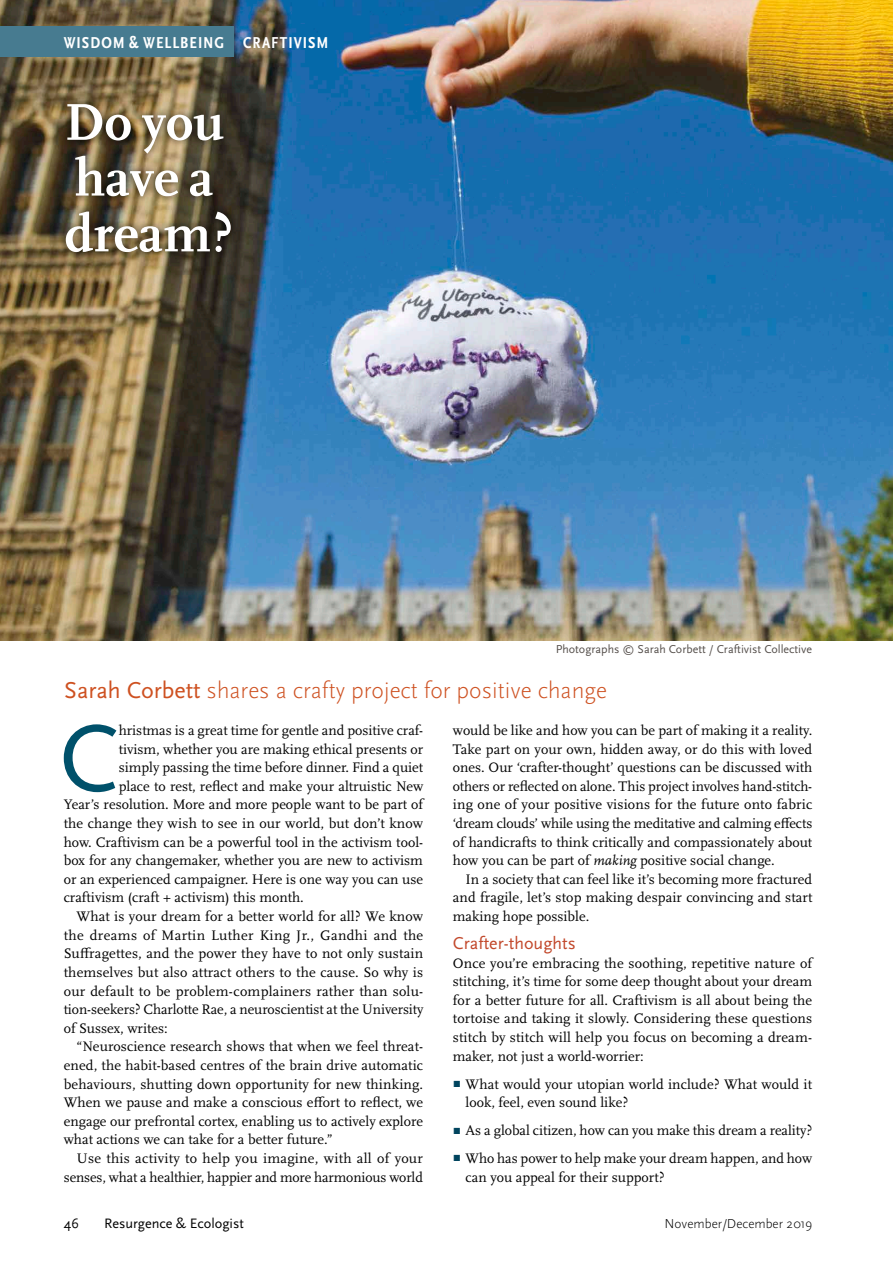
<style>
.page{position:relative;width:893px;height:1263px;background:#fff}
.page>*{position:absolute;margin:0;border:0;box-sizing:border-box;transform-origin:0 0}
.t1{font:99px "Scala Sans Pro";color:#00516b}
.t2{font:700 54px/55.8px "Scala Pro";color:#fff}
.t3{font:300 24px "Scala Sans Pro";color:#ce5121}
.t4{font:18px "Scala Sans Pro";color:#c2482b}
.t5{font:700 condensed 16.5px "Scala Sans Pro";letter-spacing:.06em;color:#fff}
.t6{font:14.4px/18.6px "Scala Pro";color:#000;text-align:justify}
.t7{font:14.4px "Scala Pro";letter-spacing:.025em;color:#000}
.t8{font:14.25px "Scala Sans Pro";color:#000}
.t9{font:300 13.5px "Scala Sans Pro";color:#000}
.t10{font:12px "Scala Sans Pro";color:#57514d}
.s1{font-weight:400}
.s2{font-style:italic}
.s3{font-size:13.5px;color:#00445e}
</style>
<div class="page">
<img style="left:0;top:0;width:893px;height:640px">
<div style="left:0;top:26px;width:234px;height:31px;background:#477b90"></div>
<div style="left:57px;top:96px;width:181px;height:164px;background:#000;opacity:.75"></div>
<p class="t5" style="left:64px;top:33px;width:266px">WISDOM &amp; WELLBEING CRAFTIVISM</p>
<h2 class="t2" style="left:65px;top:95px;width:170px">Do you have a dream?</h2>
<p class="t10" style="left:556px;top:642px;width:258px">Photographs © Sarah Corbett / Craftivist Collective</p>
<h3 class="t3" style="left:64px;top:676px;width:544px"><span class="s1">Sarah Corbett</span> shares a crafty project for positive change</h3>
<h1 class="t1" style="left:59px;top:702px;width:61px">C</h1>
<p class="t6" style="left:119px;top:721px;width:306px">hristmas is a great time for gentle and positive craf-</p>
<p class="t6" style="left:119px;top:740px;width:306px">tivism, whether you are making ethical presents or</p>
<p class="t6" style="left:119px;top:758px;width:306px">simply passing the time before dinner. Find a quiet</p>
<p class="t6" style="left:119px;top:777px;width:306px">place to rest, reflect and make your altruistic New</p>
<p class="t6" style="left:64px;top:796px;width:361px">Year’s resolution. More and more people want to be part of</p>
<p class="t6" style="left:64px;top:814px;width:361px">the change they wish to see in our world, but don’t know</p>
<p class="t6" style="left:64px;top:833px;width:361px">how. Craftivism can be a powerful tool in the activism tool-</p>
<p class="t6" style="left:64px;top:851px;width:361px">box for any changemaker, whether you are new to activism</p>
<p class="t6" style="left:64px;top:870px;width:361px">or an experienced campaigner. Here is one way you can use</p>
<p class="t6" style="left:64px;top:889px;width:242px">craftivism (craft + activism) this month.</p>
<p class="t6" style="left:77px;top:907px;width:348px">What is your dream for a better world for all? We know</p>
<p class="t7" style="left:64px;top:927px;width:361px">the dreams of Martin Luther King Jr., Gandhi and the</p>
<p class="t6" style="left:64px;top:944px;width:361px">Suffragettes, and the power they have to not only sustain</p>
<p class="t6" style="left:64px;top:963px;width:361px">themselves but also attract others to the cause. So why is</p>
<p class="t6" style="left:64px;top:982px;width:361px">our default to be problem-complainers rather than solu-</p>
<p class="t6" style="left:64px;top:1000px;width:361px">tion-seekers? Charlotte Rae, a neuroscientist at the University</p>
<p class="t6" style="left:64px;top:1019px;width:106px">of Sussex, writes:</p>
<p class="t6" style="left:77px;top:1037px;width:348px">“Neuroscience research shows that when we feel threat-</p>
<p class="t6" style="left:64px;top:1056px;width:361px">ened, the habit-based centres of the brain drive automatic</p>
<p class="t6" style="left:64px;top:1075px;width:361px">behaviours, shutting down opportunity for new thinking.</p>
<p class="t6" style="left:64px;top:1093px;width:361px">When we pause and make a conscious effort to reflect, we</p>
<p class="t6" style="left:64px;top:1112px;width:361px">engage our prefrontal cortex, enabling us to actively explore</p>
<p class="t6" style="left:64px;top:1130px;width:270px">what actions we can take for a better future.”</p>
<p class="t6" style="left:77px;top:1149px;width:348px">Use this activity to help you imagine, with all of your</p>
<p class="t6" style="left:64px;top:1168px;width:361px">senses, what a healthier, happier and more harmonious world</p>
<p class="t6" style="left:453px;top:721px;width:361px">would be like and how you can be part of making it a reality.<br>Take part on your own, hidden away, or do this with loved ones. Our ‘crafter-thought’ questions can be discussed with others or reflected on alone. This project involves hand-stitch&shy;ing one of your positive visions for the future onto fabric ‘dream clouds’ while using the meditative and calming effects of handicrafts to think critically and compassionately about how you can be part of <span class="s2">making</span> positive social change.</p>
<p class="t6" style="left:453px;top:870px;width:361px;text-indent:13px">In a society that can feel like it’s becoming more fractured and fragile, let’s stop making despair convincing and start making hope possible.</p>
<p class="t4" style="left:453px;top:933px;width:124px">Crafter-thoughts</p>
<p class="t6" style="left:453px;top:954px;width:361px">Once you’re embracing the soothing, repetitive nature of stitching, it’s time for some deep thought about your dream for a better future for all. Craftivism is all about being the tortoise and taking it slowly. Considering these questions stitch by stitch will help you focus on becoming a dream&shy;maker, not just a world-worrier:</p>
<p class="t6" style="left:466px;top:1075px;width:348px;text-indent:-13px"><span class="s3">▪</span> What would your utopian world include? What would it look, feel, even sound like?</p>
<p class="t6" style="left:453px;top:1121px;width:361px"><span class="s3">▪</span> As a global citizen, how can you make this dream a reality?</p>
<p class="t6" style="left:466px;top:1149px;width:348px;text-indent:-13px"><span class="s3">▪</span> Who has power to help make your dream happen, and how can you appeal for their support?</p>
<p class="t8" style="left:64px;top:1215px;width:17px">46</p>
<p class="t8" style="left:104px;top:1215px;width:141px">Resurgence &amp; Ecologist</p>
<p class="t9" style="left:664px;top:1216px;width:149px">November/December 2019</p>
</div>
